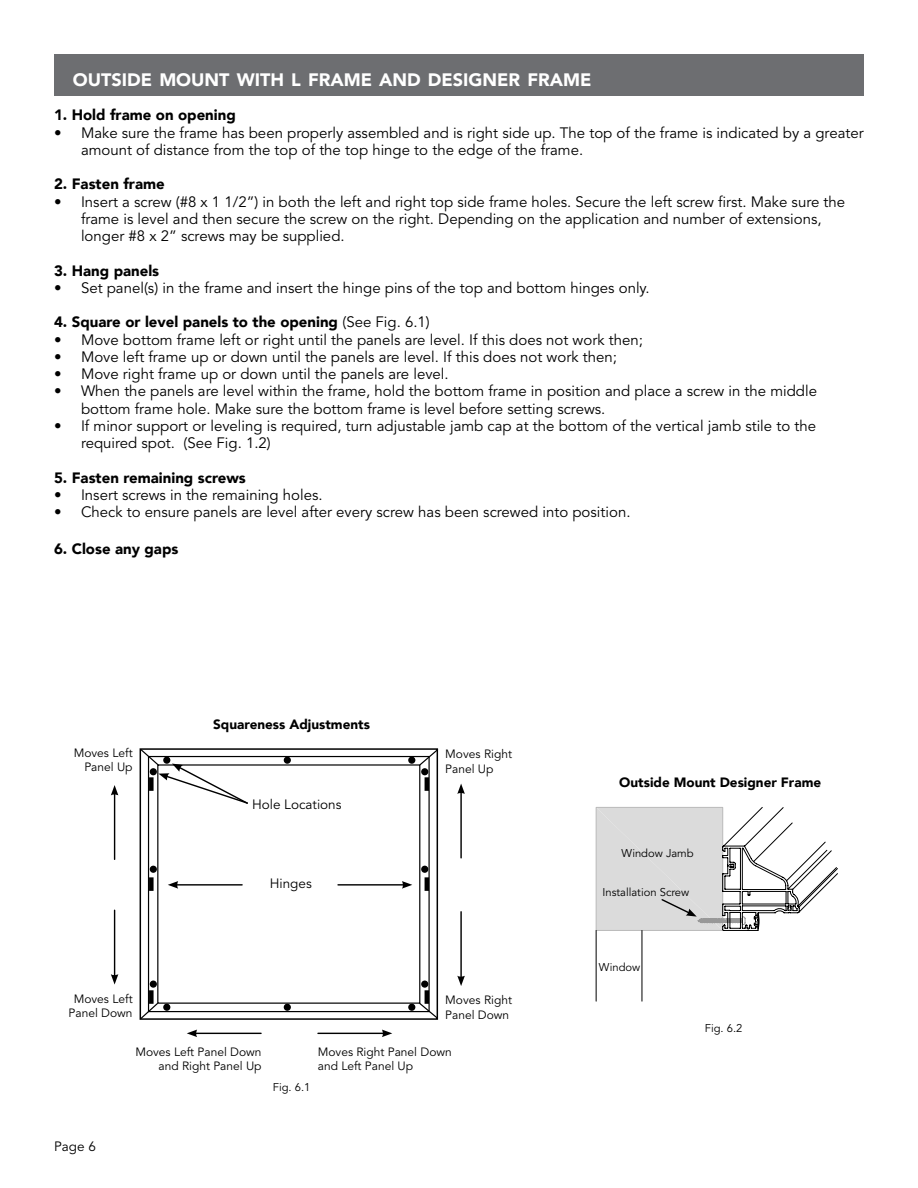
<style>
.page{position:relative;width:918px;height:1188px;background:#fff}
.page>*{position:absolute;margin:0;border:0;box-sizing:border-box;transform-origin:0 0}
.t1{font:900 18px "Avenir";color:#fff}
.t2{font:15px/17.2px "Avenir";color:#000}
.t3{font:900 15px "Avenir";color:#000}
.t4{font:900 13.5px "Avenir";color:#000}
.t5{font:13.5px "Avenir";color:#000}
.t6{font:12px/14.4px "Avenir";color:#000}
.t7{font:11.25px "Avenir";color:#000}
.s1{font-weight:400}
</style>
<div class="page">
<div style="left:54px;top:54px;width:810px;height:42px;background:#6d6e71"></div>
<svg style="left:139px;top:748px;width:300px;height:272px"></svg>
<svg style="left:150px;top:757px;width:99px;height:48px"></svg>
<hr style="left:338px;top:884px;width:66px;height:2px;background:#000">
<svg style="left:402px;top:881px;width:10px;height:8px"></svg>
<hr style="left:318px;top:1033px;width:66px;height:1px;background:#000">
<svg style="left:382px;top:1030px;width:10px;height:7px"></svg>
<hr style="left:176px;top:884px;width:66px;height:2px;background:#000">
<svg style="left:168px;top:881px;width:10px;height:8px"></svg>
<hr style="left:195px;top:1033px;width:66px;height:1px;background:#000">
<svg style="left:187px;top:1030px;width:10px;height:7px"></svg>
<hr style="left:460px;top:792px;width:2px;height:66px;background:#000">
<svg style="left:457px;top:784px;width:8px;height:10px"></svg>
<hr style="left:460px;top:912px;width:2px;height:66px;background:#000">
<svg style="left:457px;top:976px;width:8px;height:10px"></svg>
<hr style="left:114px;top:793px;width:1px;height:66px;background:#000">
<svg style="left:111px;top:785px;width:7px;height:10px"></svg>
<hr style="left:114px;top:910px;width:1px;height:66px;background:#000">
<svg style="left:111px;top:974px;width:7px;height:11px"></svg>
<svg style="left:596px;top:807px;width:242px;height:195px"></svg>
<p class="t1" style="left:73px;top:64px;width:520px">OUTSIDE MOUNT WITH L FRAME AND DESIGNER FRAME</p>
<p class="t3" style="left:54px;top:102px;width:183px">1. Hold frame on opening</p>
<p class="t2" style="left:81px;top:124px;width:784px;text-indent:-27px">• Make sure the frame has been properly assembled and is right side up. The top of the frame is indicated by a greater amount of distance from the top of the top hinge to the edge of the frame.</p>
<p class="t3" style="left:54px;top:171px;width:112px">2. Fasten frame</p>
<p class="t2" style="left:81px;top:193px;width:766px;text-indent:-27px">• Insert a screw (#8 x 1 1/2”) in both the left and right top side frame holes. Secure the left screw first. Make sure the frame is level and then secure the screw on the right. Depending on the application and number of extensions, longer #8 x 2” screws may be supplied.</p>
<p class="t3" style="left:54px;top:257px;width:107px">3. Hang panels</p>
<p class="t2" style="left:54px;top:279px;width:597px">• Set panel(s) in the frame and insert the hinge pins of the top and bottom hinges only.</p>
<p class="t3" style="left:54px;top:309px;width:377px">4. Square or level panels to the opening <span class="s1">(See Fig. 6.1)</span></p>
<p class="t2" style="left:54px;top:331px;width:590px">• Move bottom frame left or right until the panels are level. If this does not work then;</p>
<p class="t2" style="left:54px;top:348px;width:564px">• Move left frame up or down until the panels are level. If this does not work then;</p>
<p class="t2" style="left:54px;top:366px;width:396px">• Move right frame up or down until the panels are level.</p>
<p class="t2" style="left:81px;top:383px;width:738px;text-indent:-27px">• When the panels are level within the frame, hold the bottom frame in position and place a screw in the middle bottom frame hole. Make sure the bottom frame is level before setting screws.</p>
<p class="t2" style="left:81px;top:417px;width:737px;text-indent:-27px">• If minor support or leveling is required, turn adjustable jamb cap at the bottom of the vertical jamb stile to the required spot. (See Fig. 1.2)</p>
<p class="t3" style="left:54px;top:464px;width:193px">5. Fasten remaining screws</p>
<p class="t2" style="left:54px;top:486px;width:270px">• Insert screws in the remaining holes.</p>
<p class="t2" style="left:54px;top:504px;width:578px">• Check to ensure panels are level after every screw has been screwed into position.</p>
<p class="t3" style="left:54px;top:536px;width:126px">6. Close any gaps</p>
<p class="t6" style="left:74px;top:746px;width:60px;text-align:right">Moves Left<br>Panel Up</p>
<p class="t6" style="left:69px;top:992px;width:66px;text-align:center">Moves Left<br>Panel Down</p>
<p class="t4" style="left:213px;top:712px;width:158px">Squareness Adjustments</p>
<p class="t5" style="left:252px;top:796px;width:91px">Hole Locations</p>
<p class="t5" style="left:270px;top:876px;width:43px">Hinges</p>
<p class="t6" style="left:445px;top:747px;width:68px">Moves Right<br>Panel Up</p>
<p class="t6" style="left:445px;top:993px;width:68px">Moves Right<br>Panel Down</p>
<p class="t6" style="left:135px;top:1045px;width:128px;text-align:right">Moves Left Panel Down and Right Panel Up</p>
<p class="t6" style="left:318px;top:1045px;width:136px">Moves Right Panel Down and Left Panel Up</p>
<p class="t5" style="left:54px;top:1139px;width:43px">Page 6</p>
<p class="t7" style="left:273px;top:1081px;width:39px">Fig. 6.1</p>
<p class="t4" style="left:619px;top:771px;width:203px">Outside Mount Designer Frame</p>
<p class="t7" style="left:621px;top:846px;width:74px">Window Jamb</p>
<p class="t7" style="left:602px;top:886px;width:88px">Installation Screw</p>
<p class="t7" style="left:599px;top:961px;width:43px">Window</p>
<p class="t7" style="left:705px;top:1022px;width:39px">Fig. 6.2</p>
</div>
